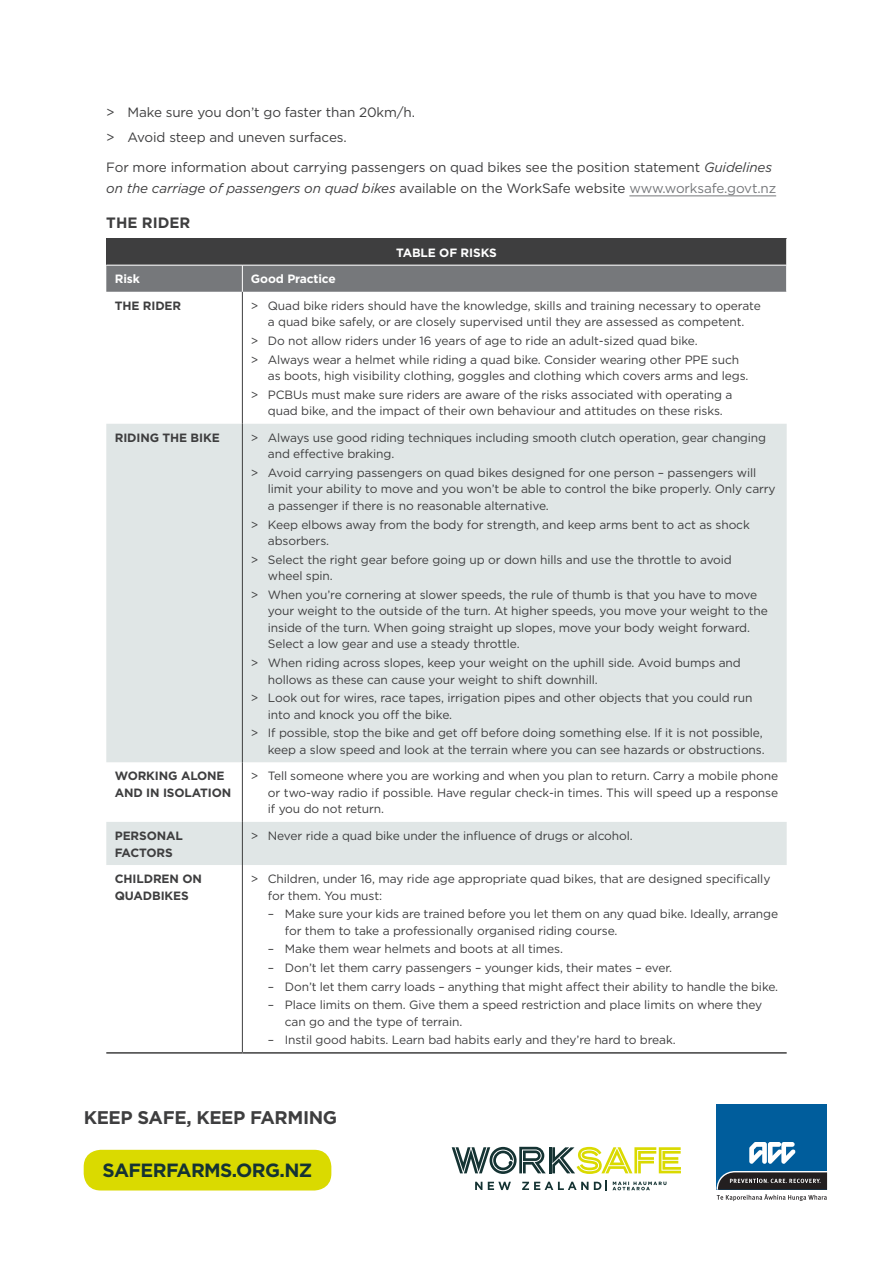
<style>
.page{position:relative;width:893px;height:1263px;background:#fff}
.page>*{position:absolute;margin:0;border:0;box-sizing:border-box;transform-origin:0 0}
.t1{font:700 19.2px "Gotham";letter-spacing:-.03em;color:#153333}
.t2{font:700 18.3px "Gotham";letter-spacing:-.02em;color:#3e3e3f}
.t3{font:700 15px "Gotham";color:#3e3e3f}
.body{font:13.5px/21px "Gotham";letter-spacing:-.01em;color:#3e3e3f}
.t4{font:12px/16.5px "Gotham";letter-spacing:-.01em;color:#3e3e3f}
.table_H2{font:700 12px/16.5px "Gotham";letter-spacing:-.01em;color:#3e3e3f}
.table_H2-2{font:700 12px "Gotham";letter-spacing:-.01em;color:#fff}
.table_H1{font:700 12px "Gotham";letter-spacing:-.01em;color:#fff}
.s1{font-style:italic}
.s2{color:#76787b}
</style>
<div class="page">
<div style="left:84px;top:1150px;width:247px;height:40px;background:#dada00;border-radius:17px"></div>
<div style="left:716px;top:1104px;width:111px;height:86px;background:#005d9c"></div>
<svg style="left:749px;top:1142px;width:47px;height:22px"></svg>
<svg style="left:716px;top:1171px;width:111px;height:30px"></svg>
<hr style="left:549px;top:1147px;width:2px;height:26px;background:#153333">
<svg style="left:552px;top:1147px;width:129px;height:27px"></svg>
<svg style="left:452px;top:1147px;width:94px;height:27px"></svg>
<svg style="left:475px;top:1180px;width:191px;height:11px"></svg>
<hr style="left:629px;top:195px;width:147px;height:1px;background:#76787b">
<svg style="left:106px;top:424px;width:681px;height:441px;background:#e4e9e9"></svg>
<hr style="left:106px;top:1052px;width:136px;height:2px;background:#3e3e3f">
<hr style="left:242px;top:1052px;width:545px;height:2px;background:#3e3e3f">
<hr style="left:242px;top:292px;width:1px;height:132px;background:#3e3e3f">
<hr style="left:242px;top:424px;width:1px;height:338px;background:#3e3e3f">
<hr style="left:242px;top:762px;width:1px;height:60px;background:#3e3e3f">
<hr style="left:242px;top:822px;width:1px;height:43px;background:#3e3e3f">
<hr style="left:242px;top:865px;width:1px;height:187px;background:#3e3e3f">
<svg style="left:106px;top:238px;width:681px;height:54px;background:#5d5e60"></svg>
<p class="body" style="left:106px;top:102px;width:310px">&gt; Make sure you don’t go faster than 20km/h.</p>
<p class="body" style="left:106px;top:127px;width:242px">&gt; Avoid steep and uneven surfaces.</p>
<p class="body" style="left:106px;top:156px;width:671px">For more information about carrying passengers on quad bikes see the position statement <span class="s1">Guidelines on the carriage of passengers on quad bikes</span> available on the WorkSafe website <span class="s2">www.worksafe.govt.nz</span></p>
<h2 class="t3" style="left:106px;top:213px;width:86px">THE RIDER</h2>
<p class="table_H1" style="left:396px;top:244px;width:102px">TABLE OF RISKS</p>
<p class="table_H2-2" style="left:115px;top:271px;width:27px">Risk</p>
<p class="table_H2-2" style="left:251px;top:271px;width:86px">Good Practice</p>
<p class="table_H2" style="left:115px;top:297px;width:68px">THE RIDER</p>
<p class="t4" style="left:251px;top:297px;width:511px;text-align:center">&gt; Quad bike riders should have the knowledge, skills and training necessary to operate a quad bike safely, or are closely supervised until they are assessed as competent.</p>
<p class="t4" style="left:251px;top:332px;width:448px">&gt; Do not allow riders under 16 years of age to ride an adult-sized quad bike.</p>
<p class="t4" style="left:268px;top:351px;width:482px;text-indent:-17px">&gt; Always wear a helmet while riding a quad bike. Consider wearing other PPE such as boots, high visibility clothing, goggles and clothing which covers arms and legs.</p>
<p class="t4" style="left:268px;top:386px;width:466px;text-indent:-17px">&gt; PCBUs must make sure riders are aware of the risks associated with operating a quad bike, and the impact of their own behaviour and attitudes on these risks.</p>
<p class="table_H2" style="left:115px;top:429px;width:106px">RIDING THE BIKE</p>
<p class="t4" style="left:268px;top:429px;width:500px;text-indent:-17px">&gt; Always use good riding techniques including smooth clutch operation, gear changing and effective braking.</p>
<p class="t4" style="left:268px;top:464px;width:509px;text-indent:-17px">&gt; Avoid carrying passengers on quad bikes designed for one person – passengers will limit your ability to move and you won’t be able to control the bike properly. Only carry a passenger if there is no reasonable alternative.</p>
<p class="t4" style="left:268px;top:516px;width:483px;text-indent:-17px">&gt; Keep elbows away from the body for strength, and keep arms bent to act as shock absorbers.</p>
<p class="t4" style="left:268px;top:551px;width:465px;text-indent:-17px">&gt; Select the right gear before going up or down hills and use the throttle to avoid wheel spin.</p>
<p class="t4" style="left:268px;top:586px;width:501px;text-indent:-17px">&gt; When you’re cornering at slower speeds, the rule of thumb is that you have to move your weight to the outside of the turn. At higher speeds, you move your weight to the inside of the turn. When going straight up slopes, move your body weight forward.<br>Select a low gear and use a steady throttle.</p>
<p class="t4" style="left:268px;top:654px;width:474px;text-indent:-17px">&gt; When riding across slopes, keep your weight on the uphill side. Avoid bumps and hollows as these can cause your weight to shift downhill.</p>
<p class="t4" style="left:268px;top:689px;width:486px;text-indent:-17px">&gt; Look out for wires, race tapes, irrigation pipes and other objects that you could run into and knock you off the bike.</p>
<p class="t4" style="left:251px;top:724px;width:515px;text-align:right">&gt; If possible, stop the bike and get off before doing something else. If it is not possible, keep a slow speed and look at the terrain where you can see hazards or obstructions.</p>
<p class="table_H2" style="left:115px;top:768px;width:118px">WORKING ALONE<br>AND IN ISOLATION</p>
<p class="t4" style="left:268px;top:768px;width:512px;text-align:justify;text-indent:-17px">&gt; Tell someone where you are working and when you plan to return. Carry a mobile phone or two-way radio if possible. Have regular check-in times. This will speed up a response if you do not return.</p>
<p class="table_H2" style="left:115px;top:827px;width:70px">PERSONAL<br>FACTORS</p>
<p class="t4" style="left:251px;top:827px;width:383px">&gt; Never ride a quad bike under the influence of drugs or alcohol.</p>
<p class="table_H2" style="left:115px;top:870px;width:89px">CHILDREN ON<br>QUADBIKES</p>
<p class="t4" style="left:268px;top:870px;width:504px;text-indent:-17px">&gt; Children, under 16, may ride age appropriate quad bikes, that are designed specifically for them. You must:</p>
<p class="t4" style="left:285px;top:905px;width:495px;text-indent:-17px">– Make sure your kids are trained before you let them on any quad bike. Ideally, arrange for them to take a professionally organised riding course.</p>
<p class="t4" style="left:268px;top:941px;width:297px">– Make them wear helmets and boots at all times.</p>
<p class="t4" style="left:268px;top:959px;width:406px">– Don’t let them carry passengers – younger kids, their mates – ever.</p>
<p class="t4" style="left:268px;top:978px;width:512px">– Don’t let them carry loads – anything that might affect their ability to handle the bike.</p>
<p class="t4" style="left:285px;top:996px;width:479px;text-indent:-17px">– Place limits on them. Give them a speed restriction and place limits on where they can go and the type of terrain.</p>
<p class="t4" style="left:268px;top:1032px;width:409px">– Instil good habits. Learn bad habits early and they’re hard to break.</p>
<h2 class="t2" style="left:84px;top:1106px;width:255px">KEEP SAFE, KEEP FARMING</h2>
<h1 class="t1" style="left:103px;top:1157px;width:211px">SAFERFARMS.ORG.NZ</h1>
</div>
